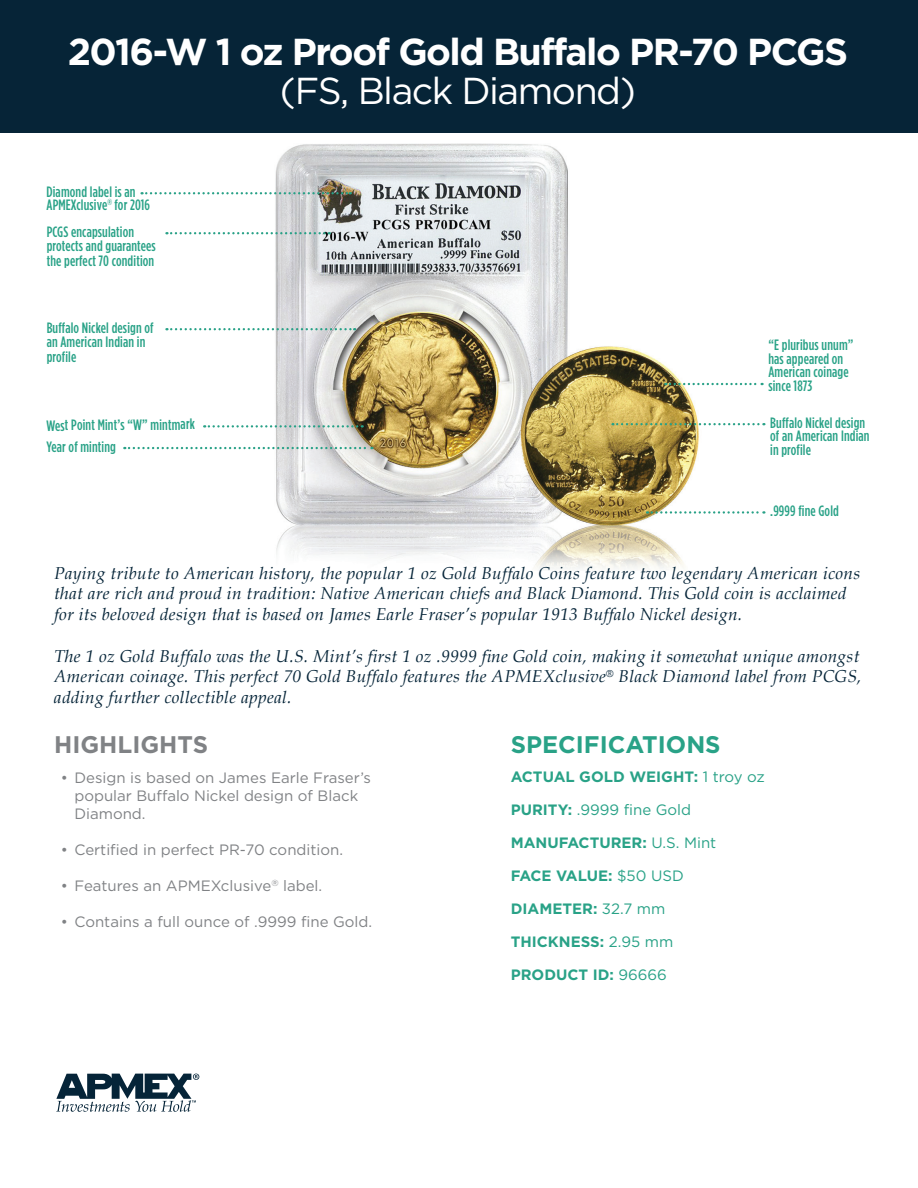
<style>
.page{position:relative;width:918px;height:1188px;background:#fff}
.page>*{position:absolute;margin:0;border:0;box-sizing:border-box;transform-origin:0 0}
.t1{font:700 37.5px "Gotham HTF";letter-spacing:-.04em;color:#fff}
.t2{font:37.5px "Gotham HTF";letter-spacing:-.04em;color:#fff}
.t3{font:700 24px "Gotham HTF";color:#29a287}
.t4{font:700 24px "Gotham HTF";color:#808285}
.t5{font:italic 17.25px/20.7px "Book Antiqua";letter-spacing:.02em;color:#052438}
.t6{font:500 condensed 15px/13.5px "Gotham HTF";letter-spacing:.01em;color:#29a287}
.t7{font:15px/18px "Gotham HTF";color:#808285}
.t8{font:700 15px "Gotham HTF";color:#29a287}
.t9{font:15px "Gotham HTF";color:#29a287}
.t10{font:700 15px "Gotham HTF";letter-spacing:-.02em;color:#29a287}
.s1{font-weight:400}
.s2{font-weight:700}
</style>
<div class="page">
<img style="left:95px;top:132px;width:802px;height:438px">
<div style="left:0;top:0;width:918px;height:132px;background:#062437"></div>
<svg style="left:142px;top:192px;width:209px;height:2px"></svg>
<svg style="left:166px;top:232px;width:164px;height:2px"></svg>
<svg style="left:166px;top:328px;width:189px;height:2px"></svg>
<svg style="left:124px;top:447px;width:248px;height:2px"></svg>
<svg style="left:204px;top:425px;width:159px;height:3px"></svg>
<svg style="left:612px;top:423px;width:152px;height:2px"></svg>
<svg style="left:647px;top:511px;width:117px;height:3px"></svg>
<svg style="left:665px;top:383px;width:98px;height:2px"></svg>
<svg style="left:56px;top:1074px;width:143px;height:38px"></svg>
<h1 class="t1" style="left:68px;top:30px;width:782px">2016-W 1 oz Proof Gold Buffalo PR-70 PCGS</h1>
<h1 class="t2" style="left:280px;top:70px;width:358px">(FS, Black Diamond)</h1>
<p class="t6" style="left:46px;top:185px;width:105px">Diamond label is an<br>APMEXclusive<sup>®</sup> for 2016</p>
<p class="t6" style="left:47px;top:224px;width:111px;line-height:14.7px">PCGS encapsulation protects and guarantees the perfect 70 condition</p>
<p class="t6" style="left:47px;top:320px;width:108px;line-height:14.7px">Buffalo Nickel design of an American Indian in profile</p>
<p class="t6" style="left:768px;top:338px;width:87px">“E pluribus unum” has appeared on<br>American coinage since 1873</p>
<p class="t6" style="left:46px;top:419px;width:150px;rotate:-1deg">West Point Mint’s “W” mintmark</p>
<p class="t6" style="left:770px;top:415px;width:101px">Buffalo Nickel design of an American Indian in profile</p>
<p class="t6" style="left:46px;top:439px;width:71px">Year of minting</p>
<p class="t6" style="left:770px;top:504px;width:70px">.9999 fine Gold</p>
<p class="t5" style="left:54px;top:563px;width:808px">Paying tribute to American history, the popular 1 oz Gold Buffalo Coins feature two legendary American icons that are rich and proud in tradition: Native American chiefs and Black Diamond. This Gold coin is acclaimed for its beloved design that is based on James Earle Fraser’s popular 1913 Buffalo Nickel design.</p>
<p class="t5" style="left:54px;top:646px;width:809px">The 1 oz Gold Buffalo was the U.S. Mint’s first 1 oz .9999 fine Gold coin, making it somewhat unique amongst<br>American coinage. This perfect 70 Gold Buffalo features the APMEXclusive<sup>®</sup> Black Diamond label from PCGS, adding further collectible appeal.</p>
<h2 class="t3" style="left:511px;top:730px;width:211px">SPECIFICATIONS</h2>
<p class="t8" style="left:511px;top:768px;width:256px">ACTUAL GOLD WEIGHT: <span class="s1">1 troy oz</span></p>
<p class="t9" style="left:511px;top:801px;width:182px"><span class="s2">PURITY:</span> .9999 fine Gold</p>
<p class="t8" style="left:511px;top:834px;width:207px">MANUFACTURER: <span class="s1">U.S. Mint</span></p>
<p class="t10" style="left:511px;top:867px;width:175px">FACE VALUE: <span class="s1">$50 USD</span></p>
<p class="t8" style="left:511px;top:900px;width:156px">DIAMETER: <span class="s1">32.7 mm</span></p>
<p class="t8" style="left:511px;top:933px;width:164px">THICKNESS: <span class="s1">2.95 mm</span></p>
<p class="t8" style="left:511px;top:966px;width:158px">PRODUCT ID: <span class="s1">96666</span></p>
<h2 class="t4" style="left:54px;top:730px;width:155px">HIGHLIGHTS</h2>
<p class="t7" style="left:74px;top:769px;width:298px;text-indent:-14px">• Design is based on James Earle Fraser’s popular Buffalo Nickel design of Black<br>Diamond.</p>
<p class="t7" style="left:61px;top:841px;width:284px">• Certified in perfect PR-70 condition.</p>
<p class="t7" style="left:61px;top:877px;width:263px">• Features an APMEXclusive<sup>®</sup> label.</p>
<p class="t7" style="left:61px;top:913px;width:313px">• Contains a full ounce of .9999 fine Gold.</p>
</div>
